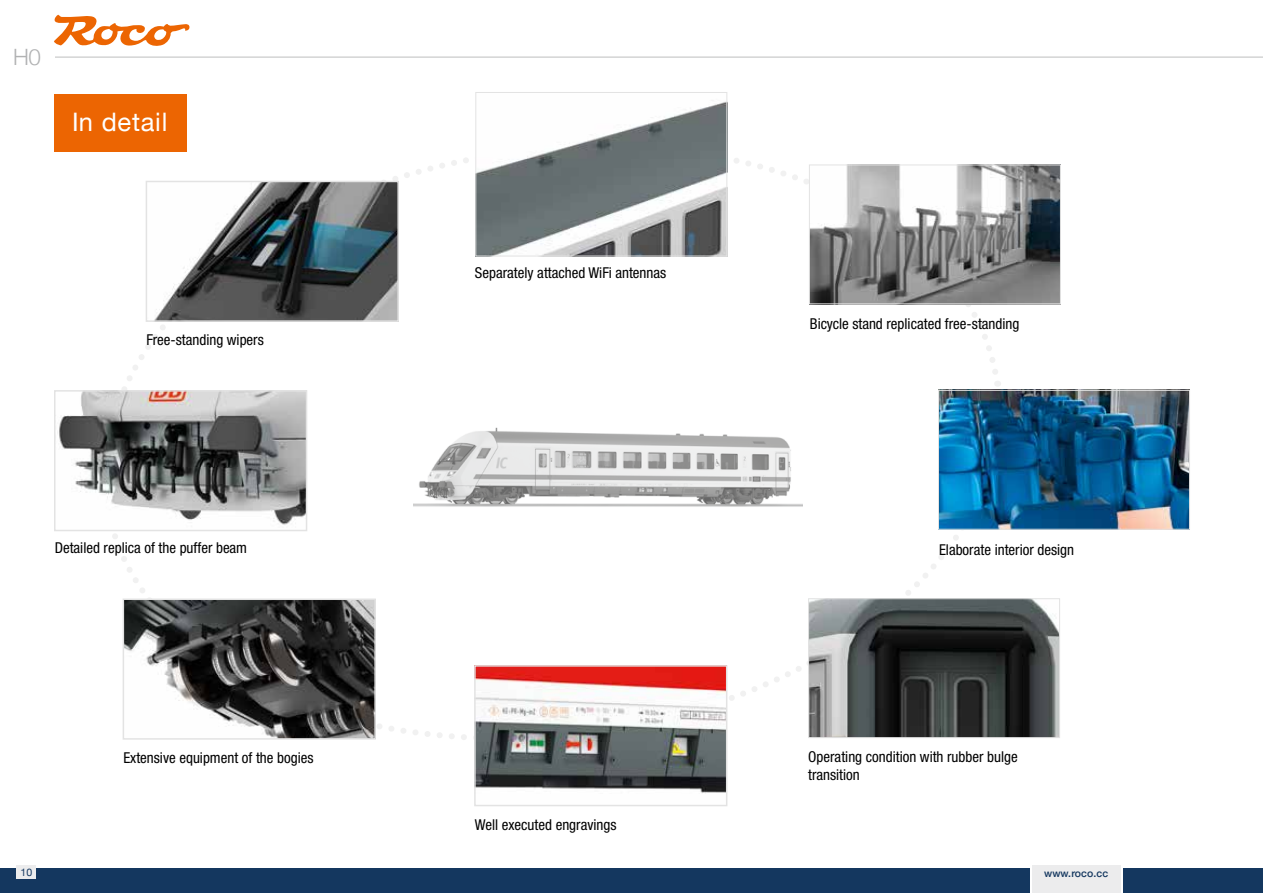
<style>
.page{position:relative;width:1263px;height:893px;background:#fff}
.page>*{position:absolute;margin:0;border:0;box-sizing:border-box;transform-origin:0 0}
.t1{font:25.5px "Helvetica Neue";letter-spacing:.03em;color:#fff}
.t2{font:300 22.5px "Helvetica Neue";color:#b1b2b3}
.t3{font:condensed 15px/18px "Helvetica Neue LT Std";color:#000}
.t4{font:500 10.5px "Helvetica Neue";letter-spacing:.01em;color:#14375f}
.t5{font:10.5px "Helvetica Neue";color:#14375f}
</style>
<div class="page">
<hr style="left:0;top:57px;width:1263px;height:1px;background:#bdbebe">
<svg style="left:54px;top:15px;width:136px;height:31px"></svg>
<div style="left:1032px;top:865px;width:89px;height:28px;background:#ececed"></div>
<div style="left:0;top:868px;width:1030px;height:25px;background:#14375f"></div>
<div style="left:1124px;top:868px;width:139px;height:25px;background:#14375f"></div>
<div style="left:17px;top:865px;width:19px;height:14px;background:#ececed"></div>
<div style="left:0;top:44px;width:54px;height:33px;background:#fff"></div>
<div style="left:54px;top:94px;width:133px;height:57px;background:#ec6502"></div>
<svg style="left:513px;top:122px;width:489px;height:252px"></svg>
<img style="left:477px;top:102px;width:248px;height:152px">
<div style="left:475px;top:92px;width:252px;height:164px;border:1px solid #e3e3e3"></div>
<img style="left:155px;top:184px;width:241px;height:135px">
<div style="left:146px;top:181px;width:253px;height:141px;border:2px solid #e3e3e3"></div>
<img style="left:57px;top:393px;width:247px;height:132px">
<div style="left:54px;top:390px;width:253px;height:141px;border:2px solid #e3e3e3"></div>
<img style="left:126px;top:601px;width:247px;height:136px">
<div style="left:123px;top:598px;width:253px;height:142px;border:2px solid #e3e3e3"></div>
<img style="left:477px;top:668px;width:247px;height:125px">
<div style="left:474px;top:665px;width:253px;height:141px;border:2px solid #e3e3e3"></div>
<img style="left:414px;top:427px;width:388px;height:80px">
<img style="left:810px;top:600px;width:248px;height:136px">
<div style="left:808px;top:598px;width:252px;height:140px;border:1px solid #e3e3e3"></div>
<img style="left:940px;top:392px;width:248px;height:136px">
<div style="left:938px;top:390px;width:252px;height:140px;border:1px solid #e3e3e3"></div>
<img style="left:811px;top:167px;width:248px;height:135px">
<div style="left:809px;top:165px;width:252px;height:139px;border:1px solid #e3e3e3"></div>
<h2 class="t2" style="left:13px;top:39px;width:29px">H0</h2>
<h1 class="t1" style="left:72px;top:103px;width:97px">In detail</h1>
<p class="t3" style="left:146px;top:331px;width:119px">Free-standing wipers</p>
<p class="t3" style="left:55px;top:538px;width:194px">Detailed replica of the puffer beam</p>
<p class="t3" style="left:123px;top:749px;width:192px">Extensive equipment of the bogies</p>
<p class="t3" style="left:475px;top:264px;width:193px">Separately attached WiFi antennas</p>
<p class="t3" style="left:475px;top:815px;width:143px">Well executed engravings</p>
<p class="t3" style="left:810px;top:315px;width:211px">Bicycle stand replicated free-standing</p>
<p class="t3" style="left:939px;top:540px;width:137px">Elaborate interior design</p>
<p class="t3" style="left:808px;top:748px;width:211px">Operating condition with rubber bulge transition</p>
<p class="t5" style="left:21px;top:865px;width:13px">10</p>
<p class="t4" style="left:1044px;top:864px;width:66px">www.roco.cc</p>
</div>
